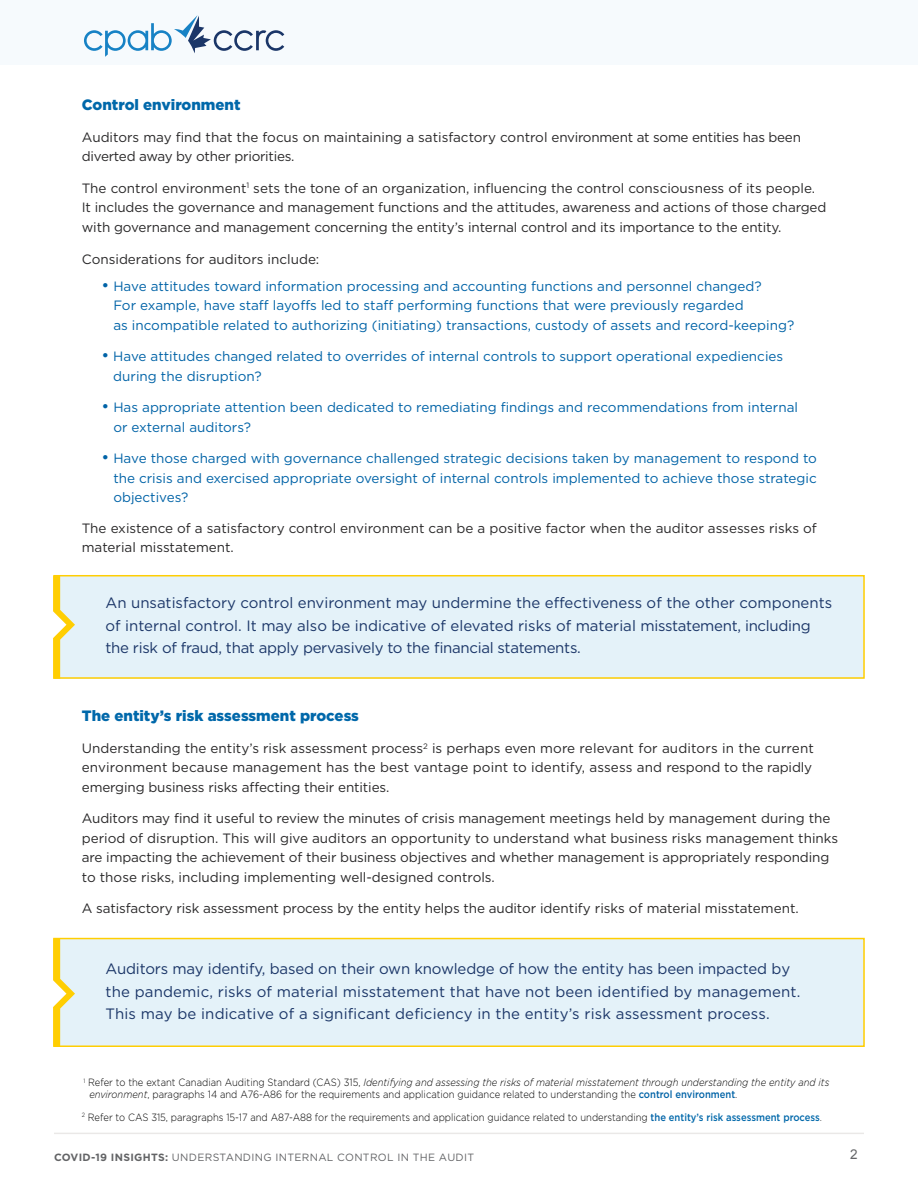
<style>
.page{position:relative;width:918px;height:1188px;background:#fff}
.page>*{position:absolute;margin:0;border:0;box-sizing:border-box;transform-origin:0 0}
.t1{font:15px/22.5px "Gotham";color:#1b3668}
.t2{font:900 15px "Gotham";color:#0068aa}
.t3{font:13.5px/19.5px "Gotham";letter-spacing:-.01em;color:#292829}
.t4{font:13.5px/19.5px "Gotham";color:#0063a7}
.t5{font:13.5px "Arial";color:#656669}
.t6{font:300 10.5px/12px "Gotham";color:#000;scale:.9 1}
.t7{font:10.5px "Gotham";letter-spacing:.03em;color:#636466}
.s1{font-size:16.5px}
.s2{font-style:italic}
.s3{font-weight:500;color:#0063a7}
.s4{font-weight:500;color:#0068aa}
.s5{color:#292829}
.s6{font-weight:700}
</style>
<div class="page">
<div style="left:55px;top:576px;width:809px;height:103px;background:#e4f2f9"></div>
<div style="left:0;top:0;width:918px;height:65px;background:#f6fafd"></div>
<svg style="left:84px;top:15px;width:200px;height:42px"></svg>
<hr style="left:54px;top:1133px;width:810px;height:1px;background:#7c6e66">
<div style="left:53px;top:575px;width:812px;height:104px;border:2px solid #ffce02"></div>
<svg style="left:53px;top:576px;width:22px;height:103px"></svg>
<div style="left:55px;top:938px;width:809px;height:109px;background:#e4f2f9"></div>
<div style="left:53px;top:938px;width:812px;height:109px;border:2px solid #ffce02"></div>
<svg style="left:53px;top:938px;width:22px;height:108px"></svg>
<p class="t2" style="left:82px;top:95px;width:160px">Control environment</p>
<p class="t3" style="left:82px;top:127px;width:721px">Auditors may find that the focus on maintaining a satisfactory control environment at some entities has been diverted away by other priorities.</p>
<p class="t3" style="left:82px;top:178px;width:746px">The control environment<sup>1</sup> sets the tone of an organization, influencing the control consciousness of its people.<br>It includes the governance and management functions and the attitudes, awareness and actions of those charged with governance and management concerning the entity’s internal control and its importance to the entity.</p>
<p class="t3" style="left:82px;top:249px;width:239px">Considerations for auditors include:</p>
<p class="t4" style="left:113px;top:276px;width:682px;text-indent:-12px"><span class="s1">•</span> Have attitudes toward information processing and accounting functions and personnel changed?<br>For example, have staff layoffs led to staff performing functions that were previously regarded<br>as incompatible related to authorizing (initiating) transactions, custody of assets and record-keeping?</p>
<p class="t4" style="left:113px;top:346px;width:671px;text-indent:-12px"><span class="s1">•</span> Have attitudes changed related to overrides of internal controls to support operational expediencies during the disruption?</p>
<p class="t4" style="left:113px;top:397px;width:686px;text-indent:-12px"><span class="s1">•</span> Has appropriate attention been dedicated to remediating findings and recommendations from internal or external auditors?</p>
<p class="t4" style="left:113px;top:448px;width:705px;text-align:justify;text-indent:-12px"><span class="s1">•</span> Have those charged with governance challenged strategic decisions taken by management to respond to the crisis and exercised appropriate oversight of internal controls implemented to achieve those strategic objectives?</p>
<p class="t3" style="left:82px;top:518px;width:737px">The existence of a satisfactory control environment can be a positive factor when the auditor assesses risks of material misstatement.</p>
<p class="t1" style="left:106px;top:591px;width:728px">An unsatisfactory control environment may undermine the effectiveness of the other components of internal control. It may also be indicative of elevated risks of material misstatement, including the risk of fraud, that apply pervasively to the financial statements.</p>
<p class="t2" style="left:82px;top:706px;width:279px">The entity’s risk assessment process</p>
<p class="t3" style="left:82px;top:738px;width:734px">Understanding the entity’s risk assessment process<sup>2</sup> is perhaps even more relevant for auditors in the current environment because management has the best vantage point to identify, assess and respond to the rapidly emerging business risks affecting their entities.</p>
<p class="t3" style="left:82px;top:809px;width:758px">Auditors may find it useful to review the minutes of crisis management meetings held by management during the period of disruption. This will give auditors an opportunity to understand what business risks management thinks are impacting the achievement of their business objectives and whether management is appropriately responding to those risks, including implementing well-designed controls.</p>
<p class="t3" style="left:82px;top:899px;width:718px">A satisfactory risk assessment process by the entity helps the auditor identify risks of material misstatement.</p>
<p class="t1" style="left:106px;top:958px;width:697px">Auditors may identify, based on their own knowledge of how the entity has been impacted by the pandemic, risks of material misstatement that have not been identified by management.<br>This may be indicative of a significant deficiency in the entity’s risk assessment process.</p>
<p class="t6" style="left:89px;top:1076px;width:824px;text-indent:-6px"><sup>1</sup> Refer to the extant Canadian Auditing Standard (CAS) 315, <span class="s2">Identifying and assessing the risks of material misstatement through understanding the entity and its environment</span>, paragraphs 14 and A76-A86 for the requirements and application guidance related to understanding the <span class="s3">control environment</span>.</p>
<p class="t6" style="left:82px;top:1111px;width:824px"><sup>2</sup> Refer to CAS 315, paragraphs 15-17 and A87-A88 for the requirements and application guidance related to understanding <span class="s3">the</span> <span class="s4">entity’s risk assessment process</span><span class="s5">.</span></p>
<p class="t7" style="left:54px;top:1150px;width:422px"><span class="s6">COVID-19 INSIGHTS:</span> UNDERSTANDING INTERNAL CONTROL IN THE AUDIT</p>
<p class="t5" style="left:850px;top:1146px;width:9px">2</p>
</div>
